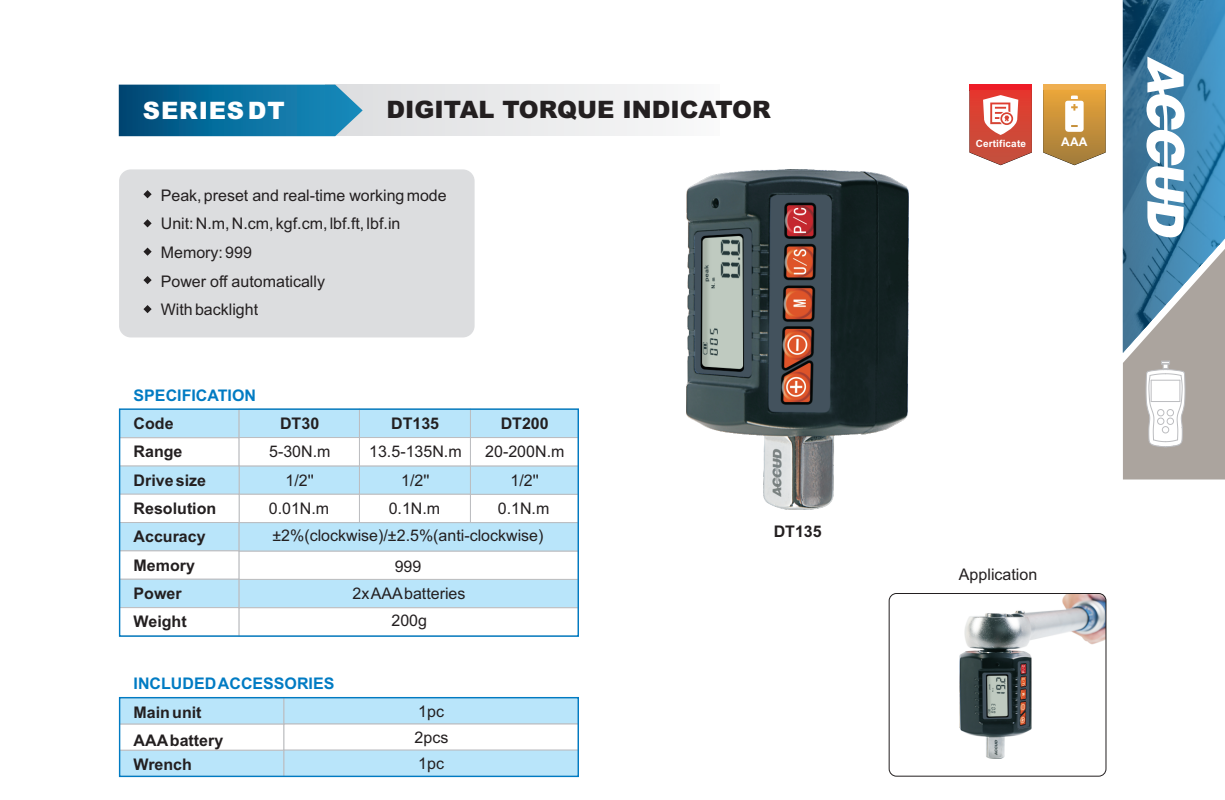
<style>
.page{position:relative;width:1225px;height:800px;background:#fff}
.page>*{position:absolute;margin:0;border:0;box-sizing:border-box;transform-origin:0 0}
.t1{font:italic 900 24px "Arial";color:#231f20}
.t2{font:italic 900 24px "Arial";letter-spacing:.035em;color:#fff}
.t3{font:16px/28.6px "Arial";color:#231f20}
.t4{font:700 16px/28.2px "Arial";color:#231f20}
.t5{font:700 16px "Arial";color:#007bc3}
.t6{font:700 12px "Arial";color:#fff}
.t7{font:700 10px "Arial";letter-spacing:.015em;color:#fff}
</style>
<div class="page">
<div style="left:119px;top:169px;width:355px;height:168px;background:#dcdddf;border-radius:12px"></div>
<svg style="left:143px;top:190px;width:9px;height:8px"></svg>
<svg style="left:143px;top:247px;width:9px;height:9px"></svg>
<svg style="left:143px;top:219px;width:9px;height:8px"></svg>
<svg style="left:143px;top:305px;width:9px;height:8px"></svg>
<svg style="left:143px;top:276px;width:9px;height:8px"></svg>
<div style="left:969px;top:85px;width:63px;height:6px;background:#ee1c27"></div>
<svg style="left:969px;top:90px;width:63px;height:75px"></svg>
<div style="left:325px;top:85px;width:395px;height:51px;background:linear-gradient(to bottom,#ebeced,#ebeced)"></div>
<svg style="left:119px;top:85px;width:244px;height:51px;background:#15729f"></svg>
<svg style="left:1123px;top:0;width:102px;height:479px;background:#7c9db0"></svg>
<img style="left:959px;top:593px;width:147px;height:165px">
<div style="left:889px;top:593px;width:217px;height:183px;border:1px solid #231f20;border-radius:7px"></div>
<img style="left:687px;top:169px;width:221px;height:340px">
<div style="left:1043px;top:85px;width:62px;height:6px;background:#efaf51"></div>
<svg style="left:1043px;top:90px;width:62px;height:75px"></svg>
<svg style="left:118px;top:408px;width:461px;height:229px"></svg>
<svg style="left:118px;top:697px;width:461px;height:80px"></svg>
<div style="left:119px;top:408px;width:460px;height:228px;border:1px solid #007bc3"></div>
<div style="left:119px;top:696px;width:460px;height:80px;border:1px solid #007bc3"></div>
<h1 class="t2" style="left:143px;top:102px;width:143px">SERIESDT</h1>
<h1 class="t1" style="left:386px;top:101px;width:385px">DIGITAL TORQUE INDICATOR</h1>
<p class="t3" style="left:161px;top:182px;width:287px">Peak, preset and real-time working mode<br>Unit: N.m, N.cm, kgf.cm, lbf.ft, lbf.in<br>Memory: 999<br>Power off automatically<br>With backlight</p>
<p class="t5" style="left:134px;top:389px;width:124px">SPECIFICATION</p>
<p class="t4" style="left:134px;top:411px;width:84px">Code<br>Range<br>Drive size<br>Resolution<br>Accuracy<br>Memory<br>Power<br>Weight</p>
<p class="t4" style="left:280px;top:410px;width:41px">DT30</p>
<p class="t4" style="left:391px;top:410px;width:50px">DT135</p>
<p class="t3" style="left:269px;top:439px;width:63px">5-30N.m</p>
<p class="t3" style="left:369px;top:439px;width:94px">13.5-135N.m</p>
<p class="t4" style="left:501px;top:410px;width:50px">DT200</p>
<p class="t3" style="left:485px;top:439px;width:81px">20-200N.m</p>
<p class="t3" style="left:285px;top:467px;width:30px">1/2''</p>
<p class="t3" style="left:401px;top:467px;width:30px">1/2''</p>
<p class="t3" style="left:510px;top:467px;width:30px">1/2''</p>
<p class="t3" style="left:269px;top:495px;width:62px">0.01N.m</p>
<p class="t3" style="left:389px;top:495px;width:53px">0.1N.m</p>
<p class="t3" style="left:498px;top:495px;width:53px">0.1N.m</p>
<p class="t3" style="left:272px;top:522px;width:272px">±2%(clockwise)/±2.5%(anti-clockwise)</p>
<p class="t3" style="left:395px;top:554px;width:28px">999</p>
<p class="t3" style="left:352px;top:580px;width:114px">2x AAAbatteries</p>
<p class="t3" style="left:391px;top:607px;width:37px">200g</p>
<p class="t5" style="left:134px;top:677px;width:202px">INCLUDED ACCESSORIES</p>
<p class="t4" style="left:134px;top:699px;width:69px">Main unit</p>
<p class="t3" style="left:414px;top:700px;width:35px;line-height:26px">1pc<br>2pcs<br>1pc</p>
<p class="t4" style="left:134px;top:728px;width:91px;line-height:24.8px">AAAbattery<br>Wrench</p>
<p class="t4" style="left:773px;top:518px;width:50px">DT135</p>
<p class="t7" style="left:975px;top:140px;width:52px">Certificate</p>
<p class="t6" style="left:1061px;top:137px;width:28px">AAA</p>
<p class="t3" style="left:959px;top:561px;width:80px">Application</p>
</div>
